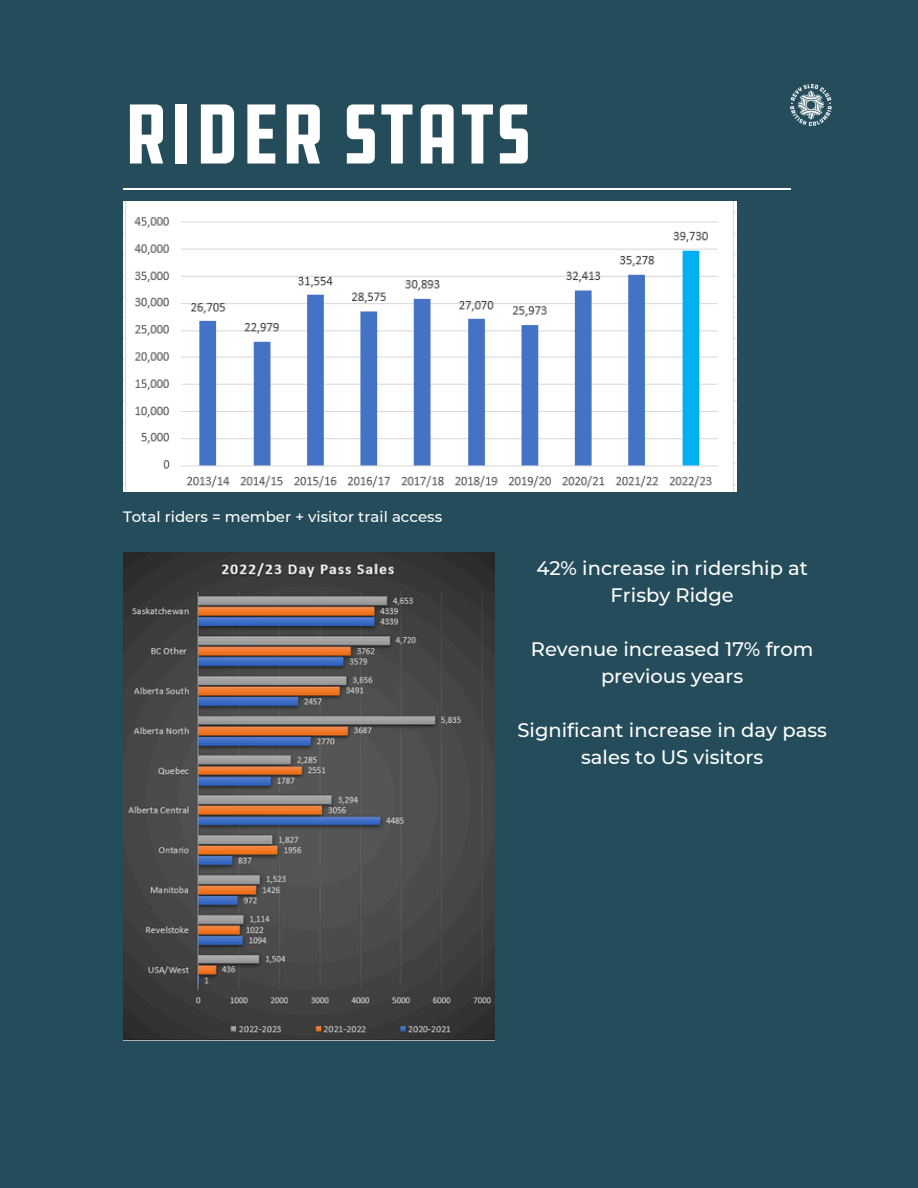
<style>
.page{position:relative;width:918px;height:1188px;background:#244c5a}
.page>*{position:absolute;margin:0;border:0;box-sizing:border-box;transform-origin:0 0}
.t1{font:condensed 87.45px "DDC Hardware";color:#fff}
.t2{font:500 19.5px/27px "Montserrat";color:#fff;text-align:center}
.t3{font:500 15px "Montserrat";color:#fff}
</style>
<div class="page">
<img style="left:123px;top:201px;width:613px;height:291px">
<hr style="left:123px;top:188px;width:667px;height:1px;background:#fff">
<img style="left:790px;top:84px;width:42px;height:42px">
<img style="left:123px;top:552px;width:371px;height:489px">
<p class="t1" style="left:123px;top:79px;width:411px">RIDER STATS</p>
<h2 class="t3" style="left:123px;top:508px;width:321px">Total riders = member + visitor trail access</h2>
<p class="t2" style="left:536px;top:554px;width:273px">42% increase in ridership at<br>Frisby Ridge</p>
<h2 class="t2" style="left:531px;top:635px;width:284px">Revenue increased 17% from previous years</h2>
<h2 class="t2" style="left:518px;top:716px;width:311px">Significant increase in day pass sales to US visitors</h2>
</div>
